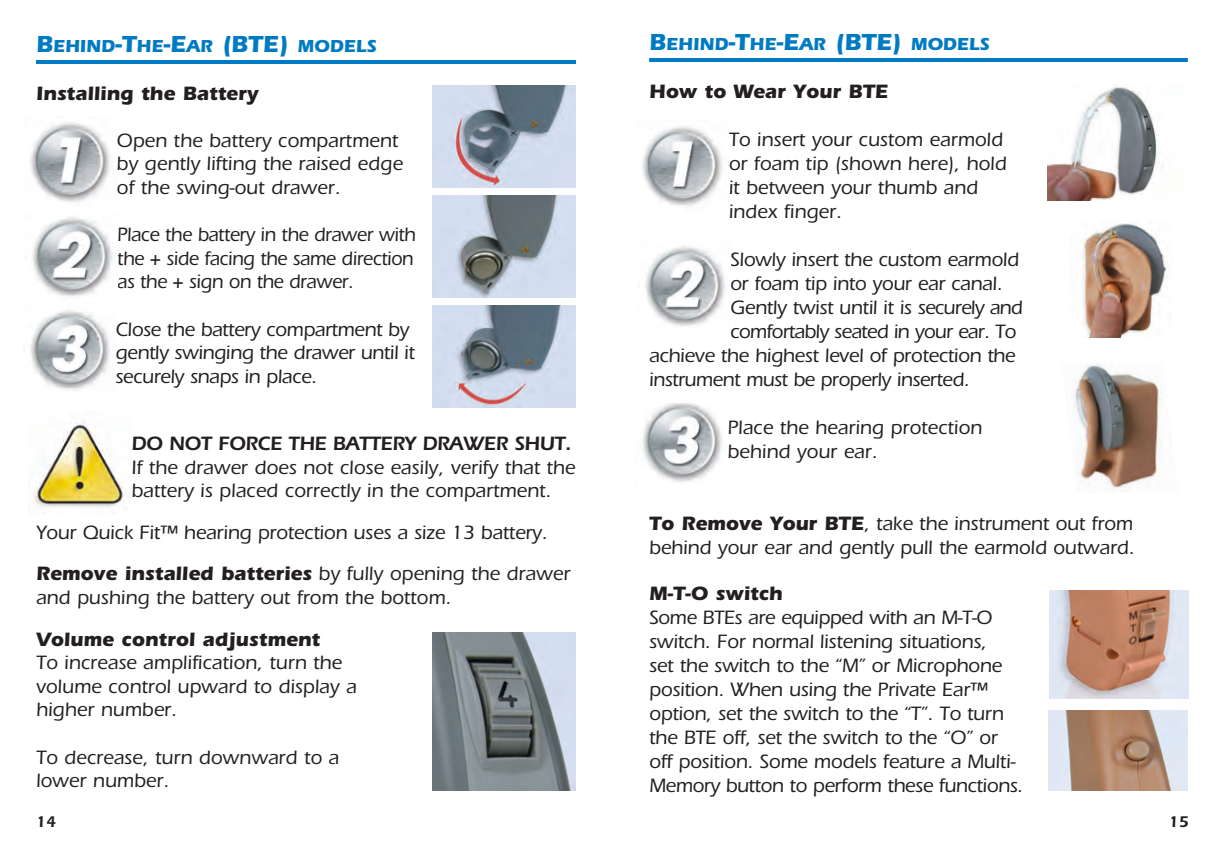
<style>
.page{position:relative;width:1224px;height:864px;background:#fff}
.page>*{position:absolute;margin:0;border:0;box-sizing:border-box;transform-origin:0 0}
.t1{font:700 24px "ITC Eras Std";color:#007bc3}
.t2{font:500 20px/24px "ITC Eras Std";letter-spacing:-.01em;color:#231f20}
.t3{font:500 20px/23.6px "ITC Eras Std";letter-spacing:-.01em;color:#231f20;text-align:justify;scale:.96 1}
.t4{font:700 20px "ITC Eras Std";color:#231f20}
.t5{font:600 20px "ITC Eras Std";letter-spacing:-.02em;color:#231f20}
.t6{font:500 20px "ITC Eras Std";letter-spacing:-.035em;color:#231f20}
.t7{font:700 18px "ITC Eras Std";color:#007bc3}
.t8{font:600 16px "ITC Eras Std";color:#231f20}
.s1{font-size:18px}
.s2{font-size:24px}
.s3{font-weight:700}
</style>
<div class="page">
<hr style="left:649px;top:58px;width:539px;height:4px;background:#007bc3">
<hr style="left:36px;top:60px;width:540px;height:4px;background:#007bc3">
<img style="left:30px;top:122px;width:80px;height:81px">
<img style="left:25px;top:217px;width:88px;height:80px">
<img style="left:23px;top:310px;width:87px;height:80px">
<img style="left:433px;top:85px;width:143px;height:102px">
<img style="left:433px;top:195px;width:143px;height:102px">
<img style="left:433px;top:306px;width:143px;height:102px">
<img style="left:433px;top:633px;width:143px;height:158px">
<img style="left:33px;top:420px;width:98px;height:88px">
<img style="left:642px;top:126px;width:80px;height:81px">
<img style="left:638px;top:246px;width:88px;height:80px">
<img style="left:642px;top:403px;width:80px;height:79px">
<img style="left:1047px;top:85px;width:112px;height:115px">
<img style="left:1082px;top:222px;width:87px;height:115px">
<img style="left:1074px;top:364px;width:88px;height:125px">
<img style="left:1048px;top:710px;width:139px;height:81px">
<img style="left:1050px;top:590px;width:138px;height:109px">
<p class="t1" style="left:36px;top:30px;width:212px">B<span class="s1">EHIND</span>-T<span class="s1">HE</span>-E<span class="s1">AR</span> (BTE</p>
<p class="t7" style="left:279px;top:36px;width:99px"><span class="s2">)</span> MODELS</p>
<p class="t4" style="left:36px;top:81px;width:224px">Installing the Battery</p>
<p class="t2" style="left:117px;top:129px;width:288px">Open the battery compartment by gently lifting the raised edge of the swing-out drawer.</p>
<p class="t3" style="left:117px;top:223px;width:312px">Place the battery in the drawer with the + side facing the same direction as the + sign on the drawer.</p>
<p class="t2" style="left:115px;top:317px;width:301px">Close the battery compartment by gently swinging the drawer until it securely snaps in place.</p>
<p class="t5" style="left:132px;top:432px;width:441px">DO NOT FORCE THE BATTERY DRAWER SHUT.</p>
<p class="t2" style="left:132px;top:455px;width:446px">If the drawer does not close easily, verify that the battery is placed correctly in the compartment.</p>
<p class="t2" style="left:36px;top:512px;width:536px;line-height:41.6px">Your Quick Fit™ hearing protection uses a size 13 battery.<br><span class="s3">Remove installed batteries</span> by fully opening the drawer</p>
<p class="t2" style="left:36px;top:586px;width:417px">and pushing the battery out from the bottom.</p>
<p class="t4" style="left:36px;top:627px;width:286px">Volume control adjustment</p>
<p class="t2" style="left:36px;top:651px;width:322px">To increase amplification, turn the volume control upward to display a higher number.</p>
<p class="t2" style="left:36px;top:745px;width:305px">To decrease, turn downward to a lower number.</p>
<p class="t8" style="left:36px;top:813px;width:22px">14</p>
<p class="t1" style="left:649px;top:28px;width:212px">B<span class="s1">EHIND</span>-T<span class="s1">HE</span>-E<span class="s1">AR</span> (BTE</p>
<p class="t7" style="left:892px;top:34px;width:99px"><span class="s2">)</span> MODELS</p>
<p class="t4" style="left:649px;top:80px;width:214px">How to Wear Your bte</p>
<p class="t2" style="left:729px;top:128px;width:280px">To insert your custom earmold or foam tip (shown here), hold it between your thumb and index finger.</p>
<p class="t2" style="left:730px;top:248px;width:290px">Slowly insert the custom earmold</p>
<p class="t2" style="left:730px;top:272px;width:274px">or foam tip into your ear canal.</p>
<p class="t2" style="left:730px;top:296px;width:294px">Gently twist until it is securely and</p>
<p class="t6" style="left:730px;top:320px;width:288px">comfortably seated in your ear. To</p>
<p class="t2" style="left:649px;top:344px;width:368px">achieve the highest level of protection the</p>
<p class="t2" style="left:649px;top:368px;width:322px">instrument must be properly inserted.</p>
<p class="t2" style="left:727px;top:416px;width:256px">Place the hearing protection behind your ear.</p>
<p class="t2" style="left:649px;top:512px;width:487px"><span class="s3">To Remove Your BTE</span>, take the instrument out from behind your ear and gently pull the earmold outward.</p>
<p class="t4" style="left:649px;top:582px;width:135px">M-T-O switch</p>
<p class="t2" style="left:649px;top:606px;width:376px">Some BTEs are equipped with an M-T-O switch. For normal listening situations,<br>set the switch to the “M” or Microphone position. When using the Private Ear™ option, set the switch to the “T”. To turn the BTE off, set the switch to the “O” or off position. Some models feature a Multi-Memory button to perform these functions.</p>
<p class="t8" style="left:1169px;top:813px;width:22px">15</p>
</div>
